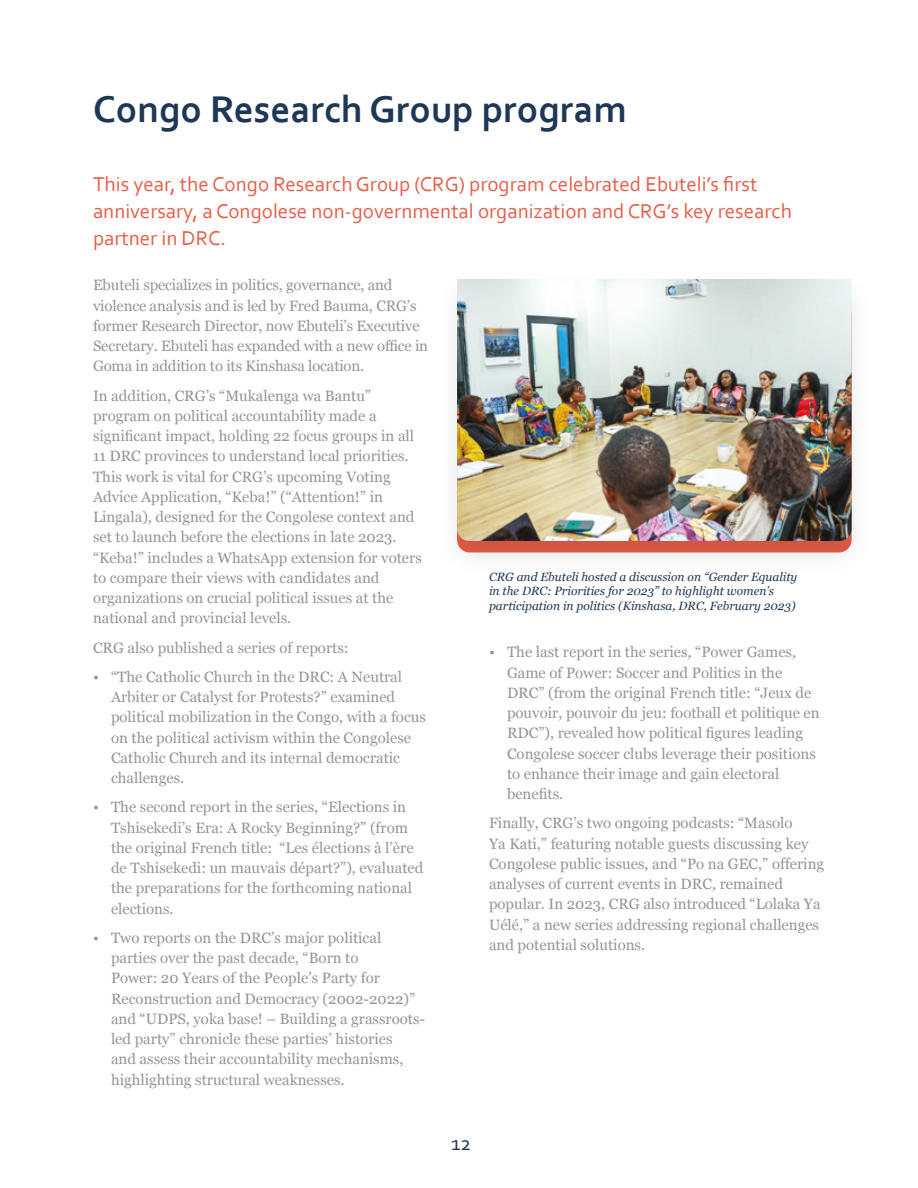
<style>
.page{position:relative;width:918px;height:1188px;background:#fff}
.page>*{position:absolute;margin:0;border:0;box-sizing:border-box;transform-origin:0 0}
.t1{font:700 39px "Corbel";color:#1d3856}
.t2{font:21px/27px "Corbel";color:#e65f4a}
.t3{font:21px "Corbel";color:#1d3856}
.t4{font:15px/20.2px "Georgia";color:#959596}
.t5{font:italic 12px/14.4px "Georgia";color:#1d3856}
</style>
<div class="page">
<div style="left:434px;top:270px;width:441px;height:309px;background:#000;opacity:.1"></div>
<img style="left:457px;top:279px;width:395px;height:262px">
<p class="t1" style="left:93px;top:85px;width:535px">Congo Research Group program</p>
<p class="t2" style="left:93px;top:170px;width:700px">This year, the Congo Research Group (CRG) program celebrated Ebuteli’s first anniversary, a Congolese non-governmental organization and CRG’s key research partner in DRC.</p>
<p class="t4" style="left:93px;top:274px;width:337px">Ebuteli specializes in politics, governance, and violence analysis and is led by Fred Bauma, CRG’s former Research Director, now Ebuteli’s Executive Secretary. Ebuteli has expanded with a new office in Goma in addition to its Kinshasa location.</p>
<p class="t4" style="left:93px;top:385px;width:330px">In addition, CRG’s “Mukalenga wa Bantu” program on political accountability made a significant impact, holding 22 focus groups in all 11 DRC provinces to understand local priorities.<br>This work is vital for CRG’s upcoming Voting Advice Application, “Keba!” (“Attention!” in Lingala), designed for the Congolese context and set to launch before the elections in late 2023. “Keba!” includes a WhatsApp extension for voters to compare their views with candidates and organizations on crucial political issues at the national and provincial levels.</p>
<p class="t4" style="left:93px;top:637px;width:257px">CRG also published a series of reports:</p>
<p class="t4" style="left:111px;top:666px;width:316px;text-indent:-18px">• “The Catholic Church in the DRC: A Neutral Arbiter or Catalyst for Protests?” examined political mobilization in the Congo, with a focus on the political activism within the Congolese Catholic Church and its internal democratic challenges.</p>
<p class="t4" style="left:111px;top:796px;width:314px;text-indent:-18px">• The second report in the series, “Elections in Tshisekedi’s Era: A Rocky Beginning?” (from the original French title: “Les élections à l’ère de Tshisekedi: un mauvais départ?”), evaluated the preparations for the forthcoming national elections.</p>
<p class="t4" style="left:111px;top:927px;width:316px;text-indent:-18px">• Two reports on the DRC’s major political parties over the past decade, “Born to<br>Power: 20 Years of the People’s Party for Reconstruction and Democracy (2002-2022)” and “UDPS, yoka base! – Building a grassroots&shy;led party” chronicle these parties’ histories<br>and assess their accountability mechanisms, highlighting structural weaknesses.</p>
<p class="t5" style="left:489px;top:569px;width:310px">CRG and Ebuteli hosted a discussion on “Gender Equality in the DRC: Priorities for 2023” to highlight women’s participation in politics (Kinshasa, DRC, February 2023)</p>
<p class="t4" style="left:507px;top:641px;width:314px;text-indent:-18px">• The last report in the series, “Power Games, Game of Power: Soccer and Politics in the DRC” (from the original French title: “Jeux de pouvoir, pouvoir du jeu: football et politique en RDC”), revealed how political figures leading Congolese soccer clubs leverage their positions to enhance their image and gain electoral benefits.</p>
<p class="t4" style="left:489px;top:812px;width:337px">Finally, CRG’s two ongoing podcasts: “Masolo<br>Ya Kati,” featuring notable guests discussing key Congolese public issues, and “Po na GEC,” offering analyses of current events in DRC, remained popular. In 2023, CRG also introduced “Lolaka Ya Uélé,” a new series addressing regional challenges and potential solutions.</p>
<h2 class="t3" style="left:451px;top:1130px;width:22px">12</h2>
</div>
